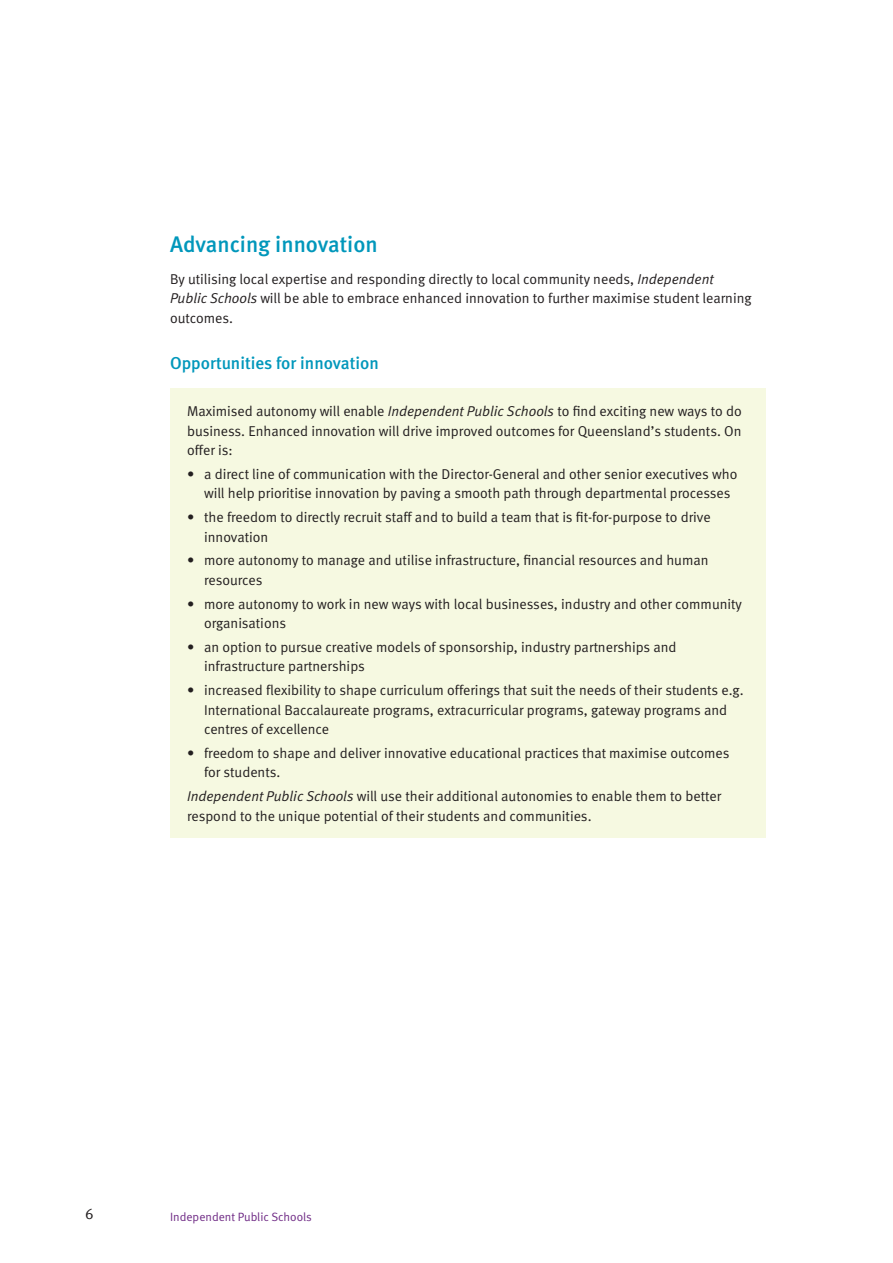
<style>
.page{position:relative;width:893px;height:1263px;background:#fff}
.page>*{position:absolute;margin:0;border:0;box-sizing:border-box;transform-origin:0 0}
.HEAD_2{font:22.5px "Meta Medium LF";color:#0097bb}
.HEAD_4_-_case_study{font:17.25px "Meta Medium LF";color:#0097bb}
.t1{font:15px "Meta Normal LF";color:#231f20}
.bullet_1mm{font:14.25px/19.5px "Meta Normal LF";color:#231f20}
.body_1mm{font:14.25px/19.5px "Meta Normal LF";color:#231f20;text-align:justify}
.body_2mm{font:14.25px/19.5px "Meta Normal LF";color:#231f20}
.t2{font:12px "Meta Normal LF";color:#702c86}
.s1{font-style:italic}
</style>
<div class="page">
<div style="left:170px;top:388px;width:595px;height:450px;background:#f6f9e1"></div>
<p class="HEAD_2" style="left:170px;top:231px;width:209px">Advancing innovation</p>
<p class="body_2mm" style="left:170px;top:269px;width:583px">By utilising local expertise and responding directly to local community needs, <span class="s1">Independent<br>Public Schools</span> will be able to embrace enhanced innovation to further maximise student learning outcomes.</p>
<p class="HEAD_4_-_case_study" style="left:170px;top:353px;width:210px">Opportunities for innovation</p>
<p class="body_1mm" style="left:187px;top:401px;width:556px">Maximised autonomy will enable <span class="s1">Independent Public Schools</span> to find exciting new ways to do business. Enhanced innovation will drive improved outcomes for Queensland’s students. On offer is:</p>
<p class="bullet_1mm" style="left:204px;top:464px;width:535px;text-indent:-17px">• a direct line of communication with the Director-General and other senior executives who will help prioritise innovation by paving a smooth path through departmental processes</p>
<p class="bullet_1mm" style="left:204px;top:507px;width:508px;text-indent:-17px">• the freedom to directly recruit staff and to build a team that is fit-for-purpose to drive innovation</p>
<p class="bullet_1mm" style="left:204px;top:550px;width:506px;text-indent:-17px">• more autonomy to manage and utilise infrastructure, financial resources and human resources</p>
<p class="bullet_1mm" style="left:204px;top:594px;width:539px;text-indent:-17px">• more autonomy to work in new ways with local businesses, industry and other community organisations</p>
<p class="bullet_1mm" style="left:204px;top:637px;width:474px;text-indent:-17px">• an option to pursue creative models of sponsorship, industry partnerships and infrastructure partnerships</p>
<p class="bullet_1mm" style="left:204px;top:680px;width:541px;text-indent:-17px">• increased flexibility to shape curriculum offerings that suit the needs of their students e.g.<br>International Baccalaureate programs, extracurricular programs, gateway programs and centres of excellence</p>
<p class="bullet_1mm" style="left:204px;top:743px;width:527px;text-indent:-17px">• freedom to shape and deliver innovative educational practices that maximise outcomes for students.</p>
<p class="body_1mm" style="left:187px;top:786px;width:536px"><span class="s1">Independent Public Schools</span> will use their additional autonomies to enable them to better respond to the unique potential of their students and communities.</p>
<p class="t1" style="left:85px;top:1205px;width:10px">6</p>
<p class="t2" style="left:170px;top:1210px;width:143px">Independent Public Schools</p>
</div>
